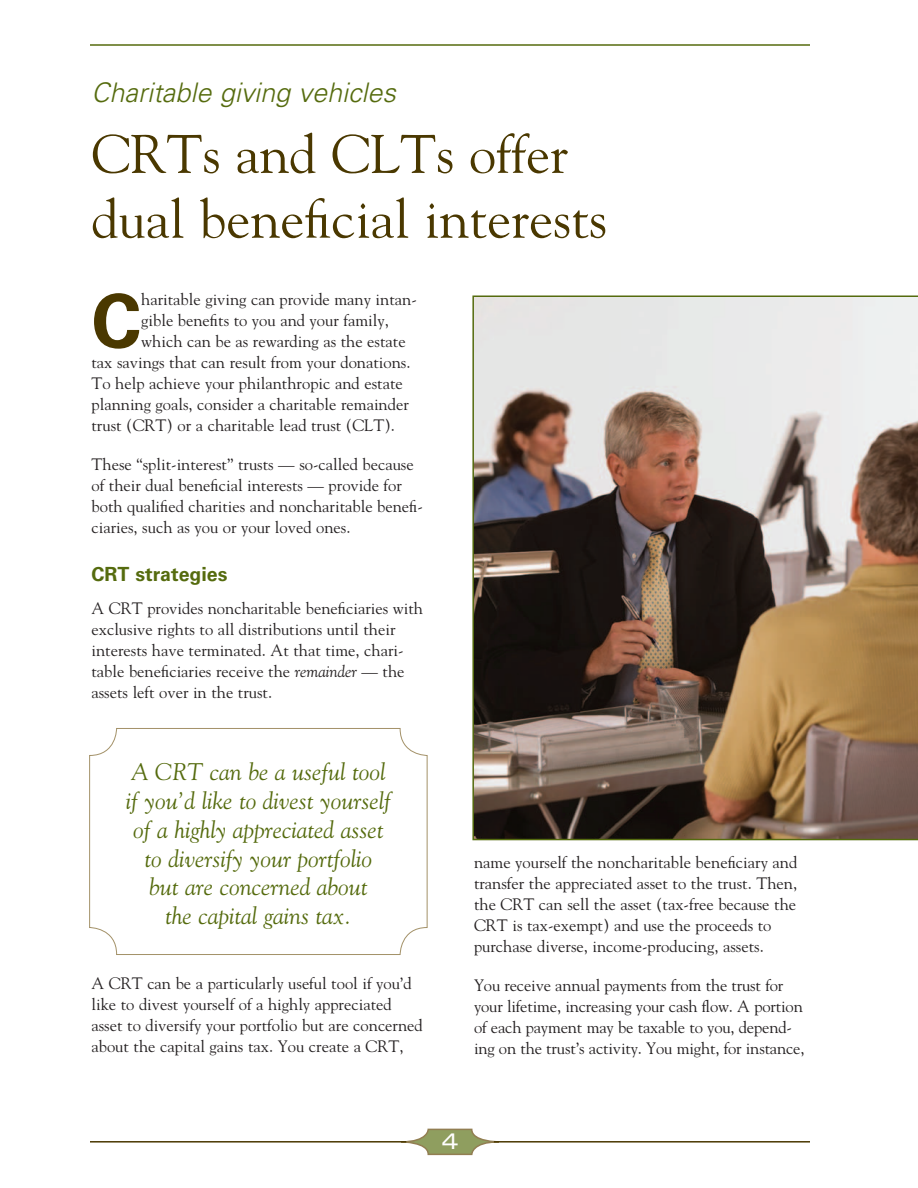
<style>
.page{position:relative;width:918px;height:1188px;background:#fff}
.page>*{position:absolute;margin:0;border:0;box-sizing:border-box;transform-origin:0 0}
.t1{font:700 74.55px "Univers LT Std";color:#4a3800}
.t2{font:54px/64.8px "Goudy Std";color:#4a3800}
.t3{font:italic 300 27px "Univers LT Std";color:#556b0e}
.t4{font:italic 24px/28.8px "Goudy Std";color:#556b0e;text-align:center}
.t5{font:expanded 22.5px "Univers LT Std";color:#fff}
.t6{font:700 19.5px "Univers LT Std";color:#556b0e}
.t7{font:16.5px/21px "Goudy Std";color:#231f20}
.s1{font-style:italic}
</style>
<div class="page">
<hr style="left:90px;top:44px;width:720px;height:2px;background:#556b0e">
<svg style="left:406px;top:1128px;width:90px;height:28px"></svg>
<hr style="left:90px;top:1141px;width:316px;height:2px;background:#4a3800">
<hr style="left:494px;top:1141px;width:316px;height:2px;background:#4a3800">
<div style="left:89px;top:728px;width:338px;height:227px;border:1px solid #a39168;border-radius:27px"></div>
<img style="left:472px;top:296px;width:446px;height:544px">
<h3 class="t3" style="left:92px;top:76px;width:306px">Charitable giving vehicles</h3>
<h2 class="t2" style="left:92px;top:121px;width:517px">CRTs and CLTs offer dual beneficial interests</h2>
<h1 class="t1" style="left:92px;top:277px;width:51px">C</h1>
<p class="t7" style="left:141px;top:289px;width:277px">haritable giving can provide many intan-</p>
<p class="t7" style="left:141px;top:310px;width:249px">gible benefits to you and your family,</p>
<p class="t7" style="left:141px;top:331px;width:266px">which can be as rewarding as the estate</p>
<p class="t7" style="left:92px;top:352px;width:321px">tax savings that can result from your donations.</p>
<p class="t7" style="left:92px;top:373px;width:313px">To help achieve your philanthropic and estate</p>
<p class="t7" style="left:92px;top:394px;width:319px">planning goals, consider a charitable remainder</p>
<p class="t7" style="left:92px;top:415px;width:305px">trust (CRT) or a charitable lead trust (CLT).</p>
<p class="t7" style="left:92px;top:454px;width:333px">These “split-interest” trusts — so-called because of their dual beneficial interests — provide for both qualified charities and noncharitable benefi&shy;ciaries, such as you or your loved ones.</p>
<p class="t6" style="left:92px;top:563px;width:138px">CRT strategies</p>
<p class="t7" style="left:92px;top:598px;width:333px">A CRT provides noncharitable beneficiaries with exclusive rights to all distributions until their interests have terminated. At that time, chari&shy;table beneficiaries receive the <span class="s1">remainder</span> — the assets left over in the trust.</p>
<h3 class="t4" style="left:126px;top:757px;width:266px">A CRT can be a useful tool if you’d like to divest yourself of a highly appreciated asset to diversify your portfolio<br>but are concerned about<br>the capital gains tax.</h3>
<p class="t7" style="left:92px;top:973px;width:333px">A CRT can be a particularly useful tool if you’d like to divest yourself of a highly appreciated asset to diversify your portfolio but are concerned about the capital gains tax. You create a CRT,</p>
<p class="t7" style="left:474px;top:851px;width:325px">name yourself the noncharitable beneficiary and transfer the appreciated asset to the trust. Then, the CRT can sell the asset (tax-free because the CRT is tax-exempt) and use the proceeds to purchase diverse, income-producing, assets.</p>
<p class="t7" style="left:474px;top:974px;width:332px">You receive annual payments from the trust for your lifetime, increasing your cash flow. A portion of each payment may be taxable to you, depend&shy;ing on the trust’s activity. You might, for instance,</p>
<h3 class="t5" style="left:442px;top:1128px;width:18px">4</h3>
</div>
